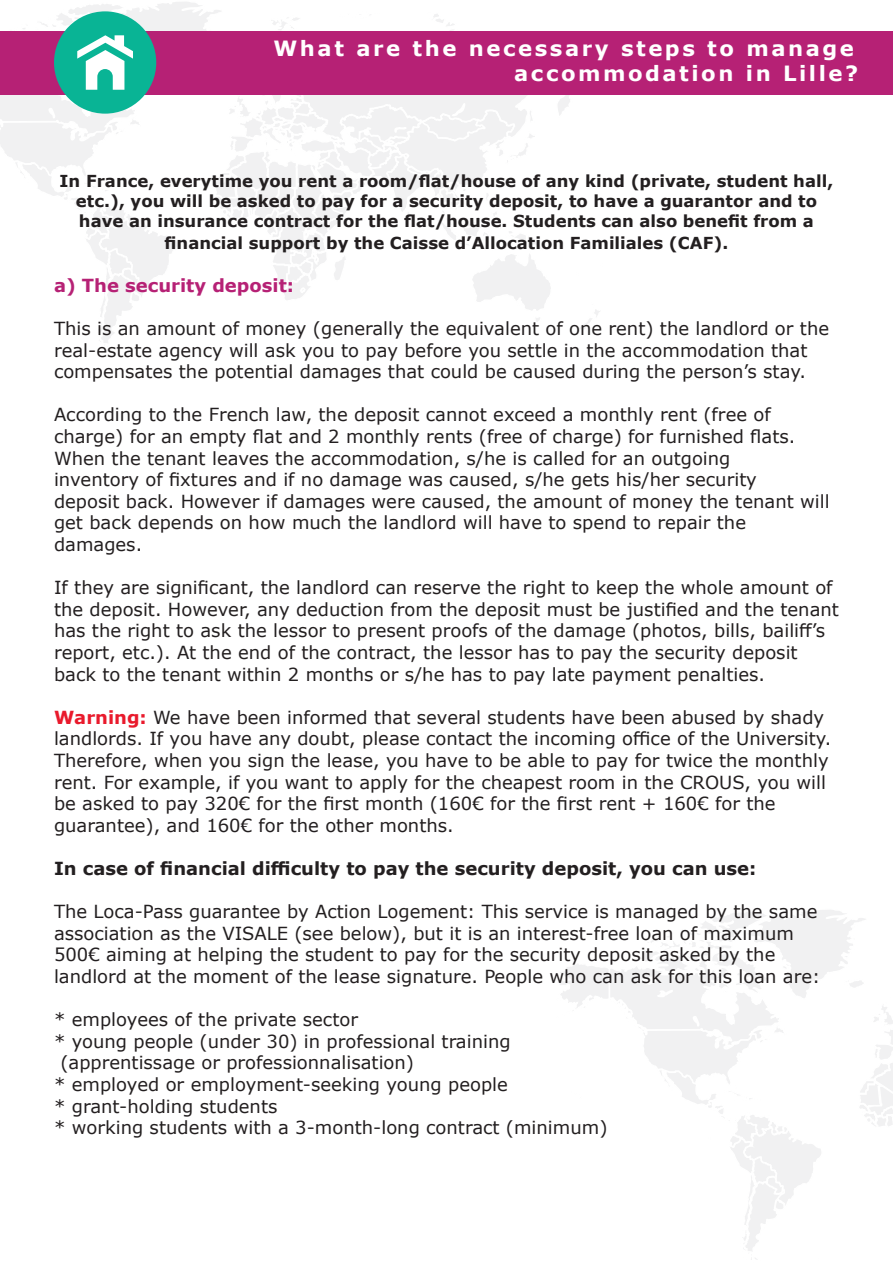
<style>
.page{position:relative;width:893px;height:1263px;background:#fff}
.page>*{position:absolute;margin:0;border:0;box-sizing:border-box;transform-origin:0 0}
.t1{font:700 21px "Verdana";letter-spacing:.12em;color:#fff}
.t2{font:18px/21.6px "Verdana";color:#231f20}
.t3{font:700 18px "Verdana";color:#231f20}
.t4{font:700 18px "Verdana";color:#b62175}
.t5{font:700 16.5px/19.8px "Verdana";color:#231f20;text-align:center}
.s1{font-weight:700;color:#e91a2c}
</style>
<div class="page">
<svg style="left:559px;top:910px;width:334px;height:350px"></svg>
<div style="left:0;top:31px;width:893px;height:63px;background:#b62175"></div>
<svg style="left:0;top:2px;width:630px;height:349px"></svg>
<p class="t1" style="left:273px;top:33px;width:582px">What are the necessary steps to manage</p>
<p class="t1" style="left:514px;top:58px;width:345px">accommodation in Lille?</p>
<p class="t5" style="left:60px;top:171px;width:775px">In France, everytime you rent a room/flat/house of any kind (private, student hall, etc.), you will be asked to pay for a security deposit, to have a guarantor and to have an insurance contract for the flat/house. Students can also benefit from a</p>
<p class="t5" style="left:165px;top:232px;width:565px">financial support by the Caisse d’Allocation Familiales (CAF).</p>
<p class="t4" style="left:54px;top:272px;width:242px">a) The security deposit:</p>
<p class="t2" style="left:54px;top:317px;width:777px">This is an amount of money (generally the equivalent of one rent) the landlord or the real-estate agency will ask you to pay before you settle in the accommodation that compensates the potential damages that could be caused during the person’s stay.</p>
<p class="t2" style="left:54px;top:404px;width:743px">According to the French law, the deposit cannot exceed a monthly rent (free of charge) for an empty flat and 2 monthly rents (free of charge) for furnished flats.<br>When the tenant leaves the accommodation, s/he is called for an outgoing</p>
<p class="t2" style="left:54px;top:469px;width:704px">inventory of fixtures and if no damage was caused, s/he gets his/her security</p>
<p class="t2" style="left:54px;top:490px;width:777px">deposit back. However if damages were caused, the amount of money the tenant will get back depends on how much the landlord will have to spend to repair the</p>
<p class="t2" style="left:54px;top:533px;width:90px">damages.</p>
<p class="t2" style="left:54px;top:577px;width:786px">If they are significant, the landlord can reserve the right to keep the whole amount of the deposit. However, any deduction from the deposit must be justified and the tenant has the right to ask the lessor to present proofs of the damage (photos, bills, bailiff’s report, etc.). At the end of the contract, the lessor has to pay the security deposit back to the tenant within 2 months or s/he has to pay late payment penalties.</p>
<p class="t2" style="left:54px;top:706px;width:779px"><span class="s1">Warning:</span> We have been informed that several students have been abused by shady landlords. If you have any doubt, please contact the incoming office of the University.</p>
<p class="t2" style="left:54px;top:749px;width:776px">Therefore, when you sign the lease, you have to be able to pay for twice the monthly rent. For example, if you want to apply for the cheapest room in the CROUS, you will be asked to pay 320€ for the first month (160€ for the first rent + 160€ for the</p>
<p class="t2" style="left:54px;top:814px;width:401px">guarantee), and 160€ for the other months.</p>
<p class="t3" style="left:54px;top:856px;width:704px">In case of financial difficulty to pay the security deposit, you can use:</p>
<p class="t2" style="left:54px;top:901px;width:765px">The Loca-Pass guarantee by Action Logement: This service is managed by the same association as the VISALE (see below), but it is an interest-free loan of maximum<br>500€ aiming at helping the student to pay for the security deposit asked by the</p>
<p class="t2" style="left:54px;top:965px;width:768px">landlord at the moment of the lease signature. People who can ask for this loan are:</p>
<p class="t2" style="left:54px;top:1009px;width:306px">* employees of the private sector</p>
<p class="t2" style="left:54px;top:1030px;width:458px">* young people (under 30) in professional training</p>
<p class="t2" style="left:60px;top:1052px;width:355px">(apprentissage or professionnalisation)</p>
<p class="t2" style="left:54px;top:1073px;width:455px">* employed or employment-seeking young people</p>
<p class="t2" style="left:54px;top:1095px;width:225px">* grant-holding students</p>
<p class="t2" style="left:54px;top:1117px;width:555px">* working students with a 3-month-long contract (minimum)</p>
</div>
